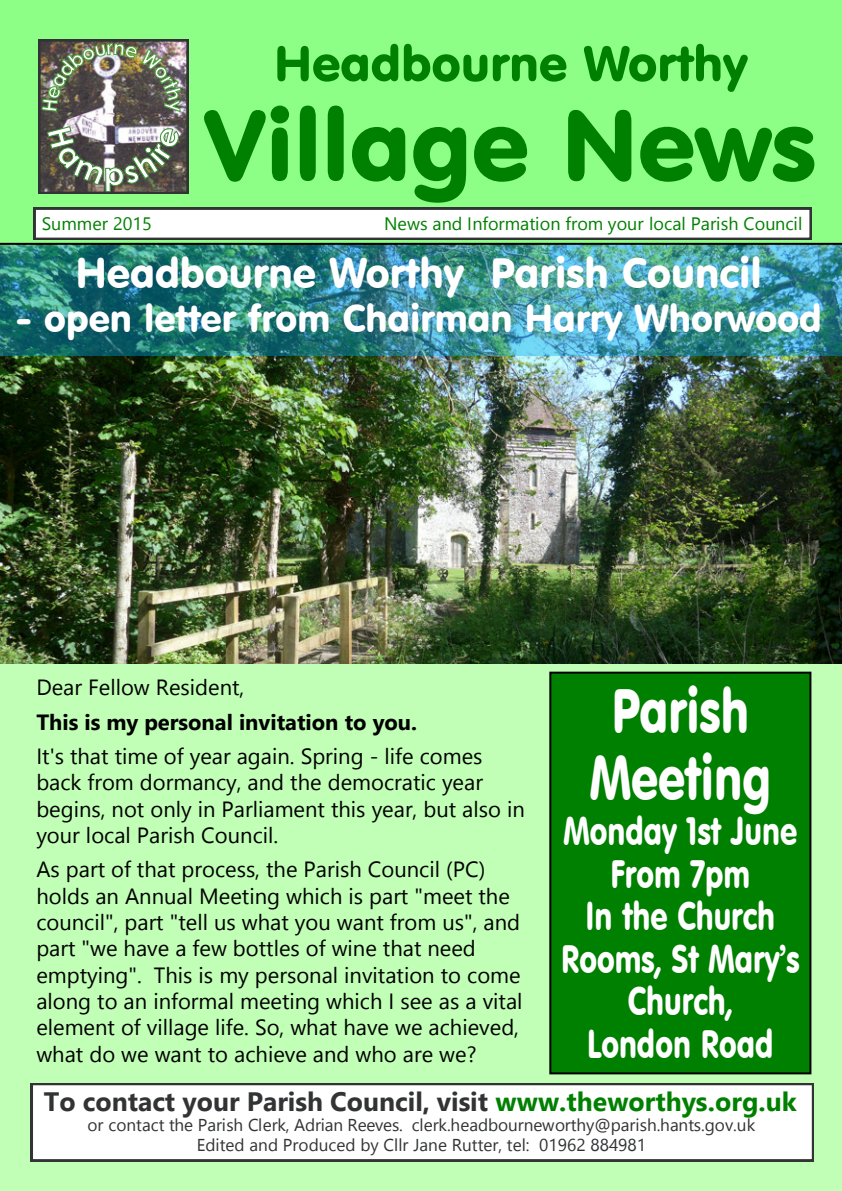
<style>
.page{position:relative;width:842px;height:1191px;background:#fff}
.page>*{position:absolute;margin:0;border:0;box-sizing:border-box;transform-origin:0 0}
.t1{font:98px "VAG Rounded BT";color:#008000;scale:1.04 1}
.t2{font:61px/67.2px "VAG Rounded BT";color:#fff;text-align:center;scale:.79 1}
.t3{font:48.6px "VAG Rounded BT";color:#008000;scale:1.04 1}
.t4{font:41.4px "VAG Rounded BT";color:#fff}
.t5{font:38.6px/42.6px "VAG Rounded BT";color:#fff;text-align:center;scale:.79 1}
.t6{font:37.6px "VAG Rounded BT";color:#fff}
.t7{font:700 26.6px "Nirmala UI";color:#323335}
.t8{font:22px/26.4px "Nirmala UI";color:#000}
.t9{font:700 22px "Nirmala UI";color:#000}
.t10{font:18px "Nirmala UI";color:#008000}
.t11{font:17.2px/20.2px "Nirmala UI";color:#323335;text-align:center}
.s1{color:#008000}
</style>
<div class="page">
<div style="left:0;top:664px;width:842px;height:527px;background:#c1ffb6"></div>
<img style="left:0;top:355px;width:842px;height:309px">
<div style="left:0;top:0;width:842px;height:245px;background:#8eff86"></div>
<svg style="left:34px;top:208px;width:777px;height:32px"></svg>
<img style="left:38px;top:4px;width:150px;height:190px">
<svg style="left:31px;top:1083px;width:783px;height:78px"></svg>
<div style="left:549px;top:671px;width:262px;height:403px;background:#008000;border:2px solid #000"></div>
<div style="left:0;top:245px;width:842px;height:110px;background:#00a9ec;opacity:.4"></div>
<h3 class="t3" style="left:274px;top:44px;width:456px">Headbourne Worthy</h3>
<h1 class="t1" style="left:205px;top:106px;width:589px">Village News</h1>
<p class="t10" style="left:42px;top:217px;width:112px">Summer 2015</p>
<p class="t10" style="left:384px;top:217px;width:420px">News and Information from your local Parish Council</p>
<h3 class="t4" style="left:76px;top:257px;width:687px">Headbourne Worthy Parish Council</h3>
<h3 class="t6" style="left:16px;top:303px;width:808px">- open letter from Chairman Harry Whorwood</h3>
<p class="t8" style="left:36px;top:676px;width:209px">Dear Fellow Resident,</p>
<p class="t9" style="left:36px;top:713px;width:382px">This is my personal invitation to you.</p>
<p class="t8" style="left:36px;top:745px;width:490px">It's that time of year again. Spring - life comes back from dormancy, and the democratic year begins, not only in Parliament this year, but also in your local Parish Council.</p>
<p class="t8" style="left:36px;top:858px;width:488px">As part of that process, the Parish Council (PC) holds an Annual Meeting which is part "meet the council", part "tell us what you want from us", and part "we have a few bottles of wine that need emptying". This is my personal invitation to come along to an informal meeting which I see as a vital element of village life. So, what have we achieved, what do we want to achieve and who are we?</p>
<p class="t7" style="left:44px;top:1091px;width:754px">To contact your Parish Council, visit <span class="s1">www.theworthys.org.uk</span></p>
<p class="t11" style="left:88px;top:1116px;width:669px">or contact the Parish Clerk, Adrian Reeves. clerk.headbourneworthy@parish.hants.gov.uk<br>Edited and Produced by Cllr Jane Rutter, tel: 01962 884981</p>
<h2 class="t2" style="left:590px;top:683px;width:231px">Parish<br>Meeting</h2>
<h3 class="t5" style="left:561px;top:813px;width:303px">Monday 1st June<br>From 7pm<br>In the Church<br>Rooms, St Mary’s<br>Church,<br>London Road</h3>
</div>
